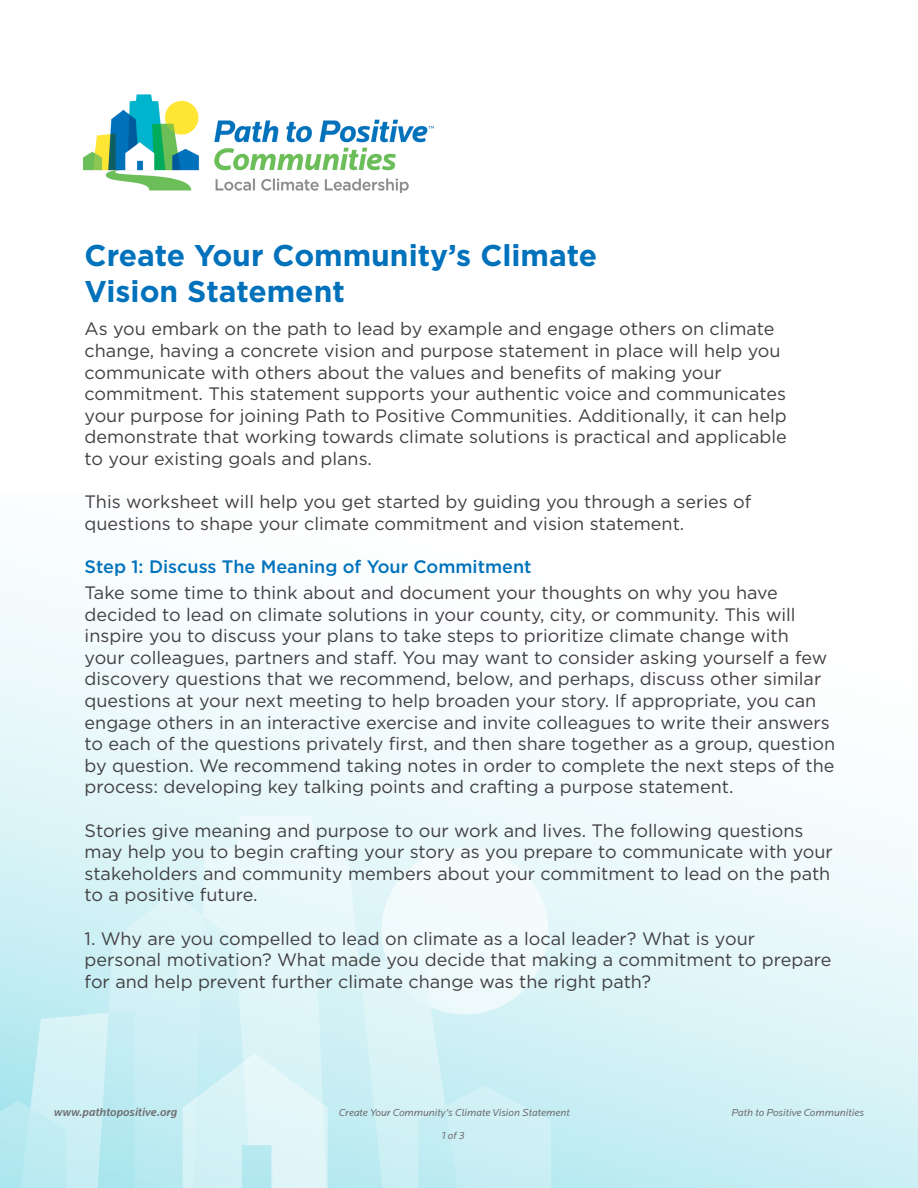
<style>
.page{position:relative;width:918px;height:1188px;background:#fff}
.page>*{position:absolute;margin:0;border:0;box-sizing:border-box;transform-origin:0 0}
.t1{font:700 30px/36px "Gotham";color:#0071bb}
.t2{font:18px/21.6px "Gotham";color:#414042}
.t3{font:500 18px "Gotham";color:#0072bc}
.t4{font:italic 500 12px "Locator";color:#6d6e71}
.t5{font:italic 10.5px "Locator";color:#6d6e71}
</style>
<div class="page">
<div style="left:0;top:492px;width:918px;height:696px;background:linear-gradient(to bottom,#fff,#ccf0f5)"></div>
<img style="left:0;top:816px;width:550px;height:372px">
<img style="left:83px;top:94px;width:351px;height:99px">
<h1 class="t1" style="left:85px;top:237px;width:514px">Create Your Community’s Climate<br>Vision Statement</h1>
<p class="t2" style="left:85px;top:318px;width:704px">As you embark on the path to lead by example and engage others on climate change, having a concrete vision and purpose statement in place will help you communicate with others about the values and benefits of making your commitment. This statement supports your authentic voice and communicates your purpose for joining Path to Positive Communities. Additionally, it can help demonstrate that working towards climate solutions is practical and applicable to your existing goals and plans.</p>
<p class="t2" style="left:85px;top:491px;width:668px">This worksheet will help you get started by guiding you through a series of questions to shape your climate commitment and vision statement.</p>
<p class="t3" style="left:85px;top:555px;width:449px">Step 1: Discuss The Meaning of Your Commitment</p>
<p class="t2" style="left:85px;top:582px;width:752px">Take some time to think about and document your thoughts on why you have decided to lead on climate solutions in your county, city, or community. This will inspire you to discuss your plans to take steps to prioritize climate change with<br>your colleagues, partners and staff. You may want to consider asking yourself a few discovery questions that we recommend, below, and perhaps, discuss other similar questions at your next meeting to help broaden your story. If appropriate, you can engage others in an interactive exercise and invite colleagues to write their answers to each of the questions privately first, and then share together as a group, question by question. We recommend taking notes in order to complete the next steps of the process: developing key talking points and crafting a purpose statement.</p>
<p class="t2" style="left:85px;top:819px;width:750px">Stories give meaning and purpose to our work and lives. The following questions may help you to begin crafting your story as you prepare to communicate with your stakeholders and community members about your commitment to lead on the path to a positive future.</p>
<p class="t2" style="left:85px;top:927px;width:748px">1. Why are you compelled to lead on climate as a local leader? What is your personal motivation? What made you decide that making a commitment to prepare for and help prevent further climate change was the right path?</p>
<p class="t4" style="left:54px;top:1105px;width:125px">www.pathtopositive.org</p>
<p class="t5" style="left:339px;top:1107px;width:233px">Create Your Community’s Climate Vision Statement</p>
<p class="t5" style="left:732px;top:1107px;width:134px">Path to Positive Communities</p>
<p class="t5" style="left:441px;top:1130px;width:25px">1 of 3</p>
</div>
